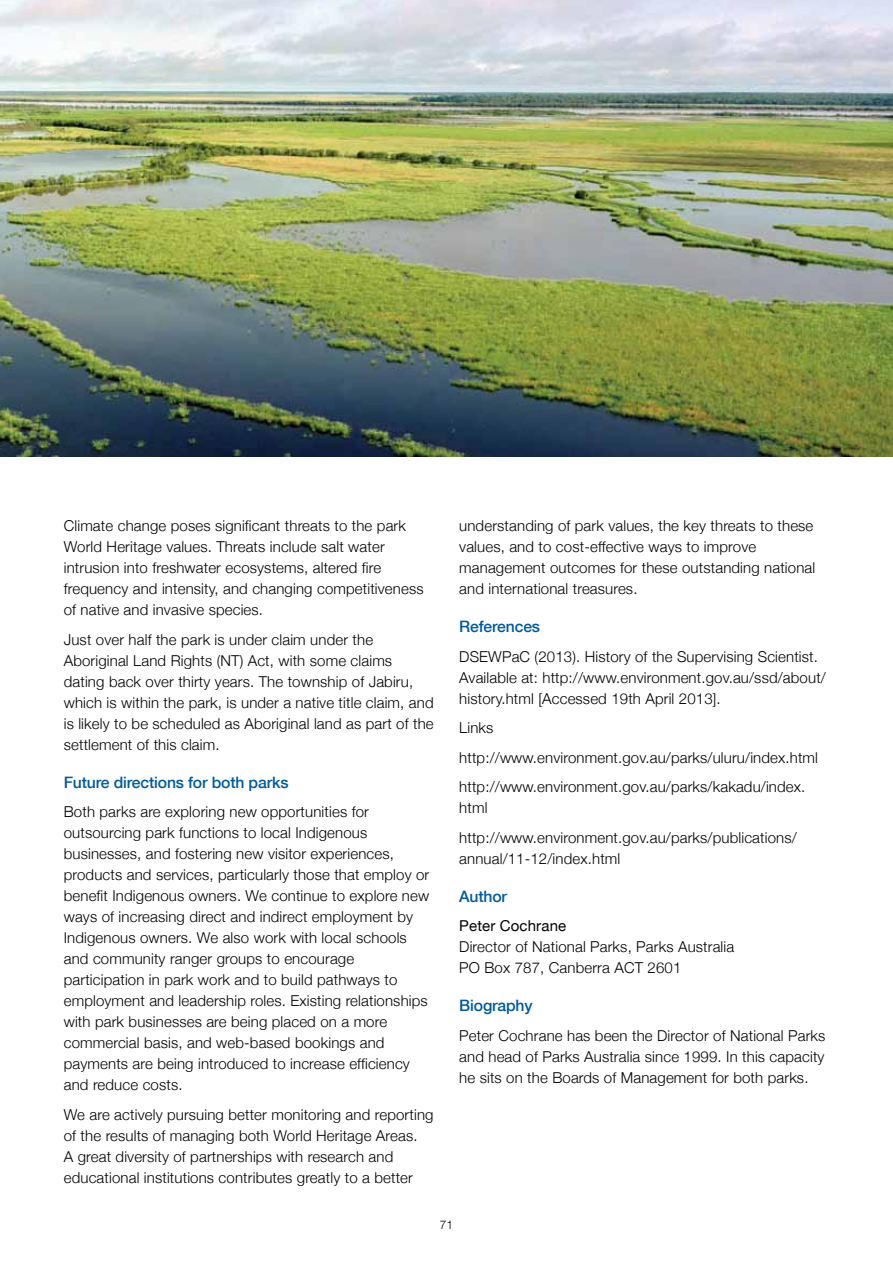
<style>
.page{position:relative;width:893px;height:1263px;background:#fff}
.page>*{position:absolute;margin:0;border:0;box-sizing:border-box;transform-origin:0 0}
.t1{font:500 15.75px "Helvetica Neue";letter-spacing:-.01em;color:#005a9b}
.t2{font:300 15px/21px "Helvetica Neue";letter-spacing:.01em;color:#000}
.t3{font:15px "Helvetica Neue";letter-spacing:.01em;color:#000}
.t4{font:300 12px "Helvetica Neue";color:#000}
</style>
<div class="page">
<img style="left:0;top:0;width:893px;height:457px">
<p class="t2" style="left:64px;top:515px;width:361px">Climate change poses significant threats to the park World Heritage values. Threats include salt water intrusion into freshwater ecosystems, altered fire frequency and intensity, and changing competitiveness of native and invasive species.</p>
<p class="t2" style="left:64px;top:628px;width:371px">Just over half the park is under claim under the Aboriginal Land Rights (NT) Act, with some claims dating back over thirty years. The township of Jabiru, which is within the park, is under a native title claim, and is likely to be scheduled as Aboriginal land as part of the settlement of this claim.</p>
<p class="t1" style="left:64px;top:773px;width:226px">Future directions for both parks</p>
<p class="t2" style="left:64px;top:801px;width:367px">Both parks are exploring new opportunities for outsourcing park functions to local Indigenous businesses, and fostering new visitor experiences, products and services, particularly those that employ or benefit Indigenous owners. We continue to explore new ways of increasing direct and indirect employment by Indigenous owners. We also work with local schools and community ranger groups to encourage participation in park work and to build pathways to employment and leadership roles. Existing relationships with park businesses are being placed on a more commercial basis, and web-based bookings and payments are being introduced to increase efficiency and reduce costs.</p>
<p class="t2" style="left:64px;top:1103px;width:371px">We are actively pursuing better monitoring and reporting of the results of managing both World Heritage Areas.<br>A great diversity of partnerships with research and educational institutions contributes greatly to a better</p>
<p class="t2" style="left:459px;top:515px;width:358px">understanding of park values, the key threats to these values, and to cost-effective ways to improve management outcomes for these outstanding national and international treasures.</p>
<p class="t1" style="left:459px;top:617px;width:82px">References</p>
<p class="t2" style="left:459px;top:645px;width:368px">DSEWPaC (2013). History of the Supervising Scientist.<br>Available at: http://www.environment.gov.au/ssd/about/ history.html [Accessed 19th April 2013].</p>
<p class="t2" style="left:459px;top:713px;width:360px;line-height:29.5px">Links http://www.environment.gov.au/parks/uluru/index.html http://www.environment.gov.au/parks/kakadu/index.</p>
<p class="t2" style="left:459px;top:793px;width:339px;line-height:29.5px">html http://www.environment.gov.au/parks/publications/</p>
<p class="t2" style="left:459px;top:848px;width:163px">annual/11-12/index.html</p>
<p class="t1" style="left:459px;top:887px;width:49px">Author</p>
<p class="t3" style="left:459px;top:917px;width:108px">Peter Cochrane</p>
<p class="t2" style="left:459px;top:936px;width:276px">Director of National Parks, Parks Australia<br>PO Box 787, Canberra ACT 2601</p>
<p class="t1" style="left:459px;top:996px;width:75px">Biography</p>
<p class="t2" style="left:459px;top:1025px;width:368px;text-align:justify">Peter Cochrane has been the Director of National Parks and head of Parks Australia since 1999. In this capacity he sits on the Boards of Management for both parks.</p>
<p class="t4" style="left:440px;top:1217px;width:15px">71</p>
</div>
